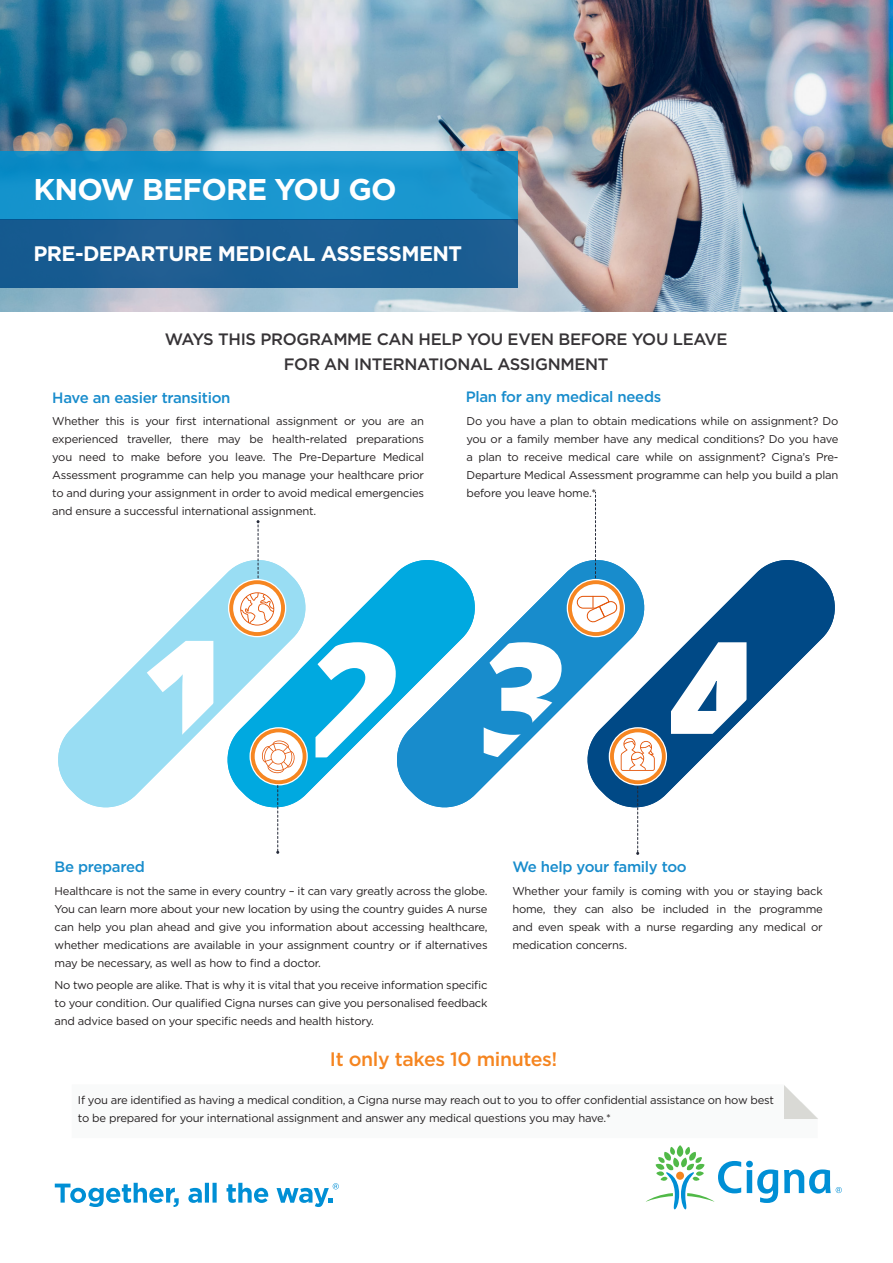
<style>
.page{position:relative;width:893px;height:1263px;background:#fff}
.page>*{position:absolute;margin:0;border:0;box-sizing:border-box;transform-origin:0 0}
.t1{font:700 30px "Gotham";letter-spacing:-.025em;color:#fff}
.t2{font:700 21px "Gotham";letter-spacing:-.025em;color:#fff}
.t3{font:500 19.5px "Gotham";letter-spacing:-.02em;color:#f58520}
.t4{font:500 16.5px "Gotham";letter-spacing:-.02em;color:#363336}
.t5{font:500 15px "Gotham";letter-spacing:-.02em;color:#188ccc}
.t6{font:11.25px/18px "Gotham";letter-spacing:-.02em;color:#231f20;text-align:justify}
</style>
<div class="page">
<img style="left:0;top:0;width:893px;height:311px">
<svg style="left:646px;top:1145px;width:196px;height:64px"></svg>
<svg style="left:55px;top:1183px;width:124px;height:24px"></svg>
<svg style="left:188px;top:1183px;width:29px;height:20px"></svg>
<svg style="left:227px;top:1183px;width:41px;height:20px"></svg>
<svg style="left:277px;top:1183px;width:62px;height:24px"></svg>
<div style="left:0;top:151px;width:517px;height:68px;background:linear-gradient(to right,#1492cc,#1e97ce)"></div>
<div style="left:0;top:219px;width:517px;height:68px;background:#1a5d92"></div>
<svg style="left:58px;top:577px;width:165px;height:231px"></svg>
<svg style="left:147px;top:641px;width:66px;height:113px"></svg>
<svg style="left:257px;top:520px;width:3px;height:36px"></svg>
<svg style="left:223px;top:556px;width:170px;height:252px"></svg>
<svg style="left:314px;top:642px;width:79px;height:115px"></svg>
<svg style="left:249px;top:727px;width:59px;height:58px"></svg>
<svg style="left:251px;top:728px;width:55px;height:56px"></svg>
<div style="left:255px;top:732px;width:48px;height:48px;background:#fff;border-radius:50%"></div>
<svg style="left:276px;top:785px;width:3px;height:69px"></svg>
<svg style="left:393px;top:560px;width:190px;height:248px"></svg>
<svg style="left:484px;top:642px;width:81px;height:117px"></svg>
<svg style="left:568px;top:580px;width:56px;height:56px"></svg>
<div style="left:572px;top:584px;width:48px;height:48px;background:#fff;border-radius:50%"></div>
<svg style="left:595px;top:492px;width:1px;height:64px"></svg>
<svg style="left:583px;top:556px;width:252px;height:252px"></svg>
<svg style="left:671px;top:642px;width:88px;height:114px"></svg>
<svg style="left:609px;top:727px;width:58px;height:58px"></svg>
<svg style="left:610px;top:728px;width:56px;height:56px"></svg>
<div style="left:614px;top:732px;width:48px;height:48px;background:#fff;border-radius:50%"></div>
<svg style="left:636px;top:786px;width:3px;height:69px"></svg>
<svg style="left:784px;top:1085px;width:34px;height:34px"></svg>
<svg style="left:621px;top:738px;width:34px;height:33px"></svg>
<div style="left:577px;top:596px;width:32px;height:12px;border:1px solid #e35205;border-radius:6px"></div>
<svg style="left:586px;top:596px;width:32px;height:27px"></svg>
<svg style="left:240px;top:592px;width:34px;height:33px"></svg>
<svg style="left:261px;top:740px;width:34px;height:33px"></svg>
<p class="t1" style="left:33px;top:169px;width:365px">KNOW BEFORE YOU GO</p>
<p class="t2" style="left:33px;top:240px;width:430px">PRE-DEPARTURE MEDICAL ASSESSMENT</p>
<p class="t4" style="left:165px;top:328px;width:564px">WAYS THIS PROGRAMME CAN HELP YOU EVEN BEFORE YOU LEAVE</p>
<p class="t4" style="left:284px;top:354px;width:326px">FOR AN INTERNATIONAL ASSIGNMENT</p>
<p class="t5" style="left:52px;top:388px;width:180px">Have an easier transition</p>
<p class="t6" style="left:52px;top:412px;width:373px">Whether this is your first international assignment or you are an experienced traveller, there may be health-related preparations you need to make before you leave. The Pre-Departure Medical Assessment programme can help you manage your healthcare prior to and during your assignment in order to avoid medical emergencies and ensure a successful international assignment.</p>
<p class="t5" style="left:466px;top:387px;width:197px">Plan for any medical needs</p>
<p class="t6" style="left:466px;top:412px;width:373px">Do you have a plan to obtain medications while on assignment? Do you or a family member have any medical conditions? Do you have a plan to receive medical care while on assignment? Cigna’s Pre-Departure Medical Assessment programme can help you build a plan before you leave home.*</p>
<p class="t5" style="left:55px;top:857px;width:92px">Be prepared</p>
<p class="t5" style="left:512px;top:856px;width:176px">We help your family too</p>
<p class="t6" style="left:55px;top:881px;width:435px">Healthcare is not the same in every country – it can vary greatly across the globe.<br>You can learn more about your new location by using the country guides A nurse can help you plan ahead and give you information about accessing healthcare, whether medications are available in your assignment country or if alternatives may be necessary, as well as how to find a doctor.</p>
<p class="t6" style="left:55px;top:976px;width:435px">No two people are alike. That is why it is vital that you receive information specific to your condition. Our qualified Cigna nurses can give you personalised feedback and advice based on your specific needs and health history.</p>
<p class="t6" style="left:512px;top:881px;width:312px">Whether your family is coming with you or staying back home, they can also be included in the programme and even speak with a nurse regarding any medical or medication concerns.</p>
<p class="t3" style="left:330px;top:1046px;width:229px">It only takes 10 minutes!</p>
<p class="t6" style="left:78px;top:1091px;width:697px">If you are identified as having a medical condition, a Cigna nurse may reach out to you to offer confidential assistance on how best to be prepared for your international assignment and answer any medical questions you may have.*</p>
</div>
